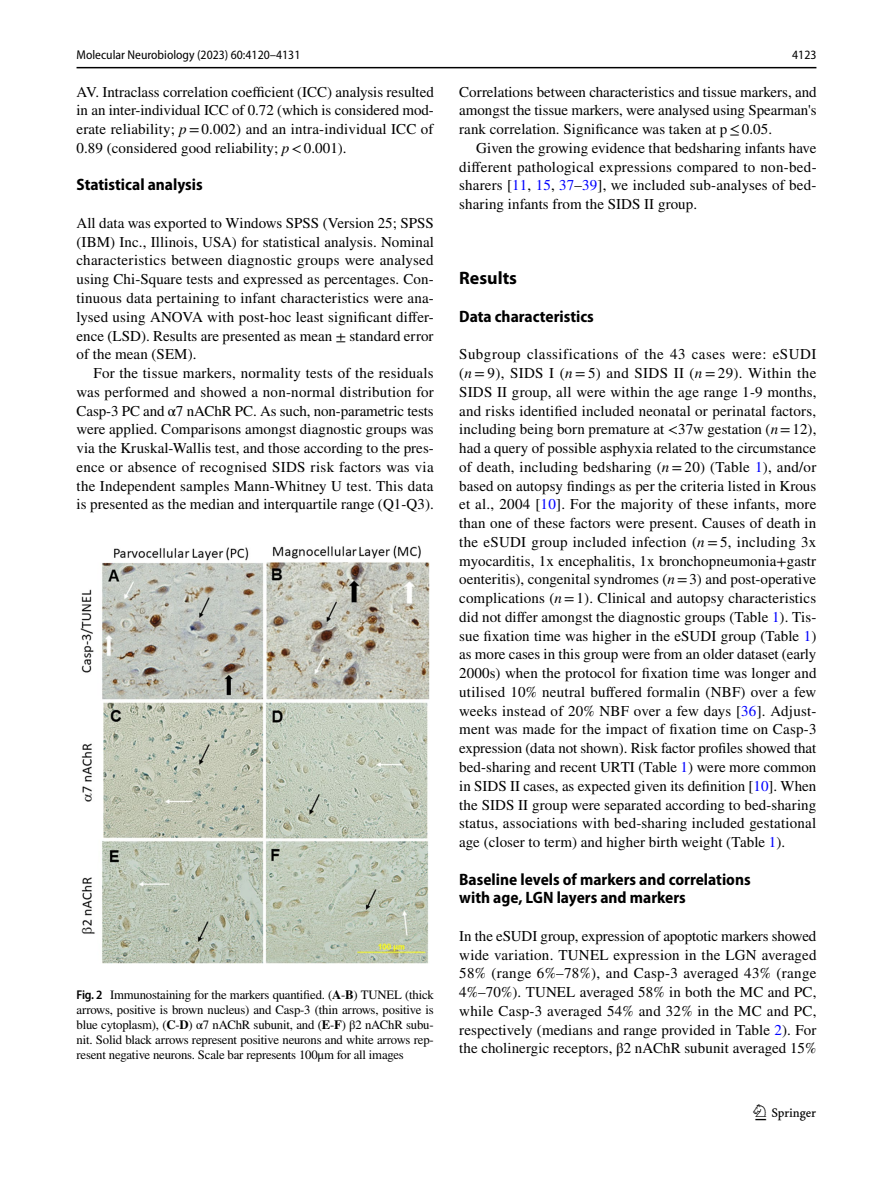
<style>
.page{position:relative;width:893px;height:1187px;background:#fff}
.page>*{position:absolute;margin:0;border:0;box-sizing:border-box;transform-origin:0 0}
.t1{font:22.5px "Springnew Regular 2";color:#000}
.t2{font:700 18px "Myriad Pro";color:#000}
.t3{font:700 semi-condensed 16.5px/18.8px "Myriad Pro";color:#000}
.t4{font:15px/18.8px "STIX";letter-spacing:.005em;color:#000;text-align:justify}
.t5{font:12.75px/15px "STIX";letter-spacing:-.015em;color:#000;text-align:justify}
.t6{font:semi-condensed 12.75px "Myriad Pro";color:#000}
.s1{font-style:italic}
.s2{font-family:"Myriad Pro";font-weight:600;font-stretch:semi-condensed}
.s3{font-weight:700}
.s4{color:#00f}
</style>
<div class="page">
<hr style="left:77px;top:67px;width:739px;height:1px;background:#000">
<img style="left:81px;top:545px;width:348px;height:418px">
<p class="t6" style="left:77px;top:48px;width:225px">Molecular Neurobiology (2023) 60:4120–4131</p>
<p class="t6" style="left:792px;top:48px;width:26px">4123</p>
<p class="t4" style="left:77px;top:83px;width:359px">AV. Intraclass correlation coefficient (ICC) analysis resulted in an inter-individual ICC of 0.72 (which is considered mod&shy;erate reliability; <span class="s1">p</span>=0.002) and an intra-individual ICC of 0.89 (considered good reliability; <span class="s1">p</span>&lt;0.001).</p>
<p class="t3" style="left:77px;top:176px;width:128px">Statistical analysis</p>
<p class="t4" style="left:77px;top:214px;width:359px">All data was exported to Windows SPSS (Version 25; SPSS (IBM) Inc., Illinois, USA) for statistical analysis. Nominal characteristics between diagnostic groups were analysed using Chi-Square tests and expressed as percentages. Con&shy;tinuous data pertaining to infant characteristics were ana&shy;lysed using ANOVA with post-hoc least significant differ&shy;ence (LSD). Results are presented as mean ± standard error of the mean (SEM).</p>
<p class="t4" style="left:77px;top:364px;width:359px;text-indent:17px">For the tissue markers, normality tests of the residuals was performed and showed a non-normal distribution for Casp-3 PC and α7 nAChR PC. As such, non-parametric tests were applied. Comparisons amongst diagnostic groups was via the Kruskal-Wallis test, and those according to the pres&shy;ence or absence of recognised SIDS risk factors was via the Independent samples Mann-Whitney U test. This data is presented as the median and interquartile range (Q1-Q3).</p>
<p class="t5" style="left:77px;top:987px;width:359px"><span class="s2">Fig. 2</span> Immunostaining for the markers quantified. (<span class="s3">A</span>-<span class="s3">B</span>) TUNEL (thick arrows, positive is brown nucleus) and Casp-3 (thin arrows, positive is blue cytoplasm), (<span class="s3">C</span>-<span class="s3">D</span>) α7 nAChR subunit, and (<span class="s3">E</span>-<span class="s3">F</span>) β2 nAChR subu&shy;nit. Solid black arrows represent positive neurons and white arrows rep&shy;resent negative neurons. Scale bar represents 100μm for all images</p>
<p class="t4" style="left:459px;top:83px;width:359px">Correlations between characteristics and tissue markers, and amongst the tissue markers, were analysed using Spearman's rank correlation. Significance was taken at p≤0.05.</p>
<p class="t4" style="left:459px;top:139px;width:359px;text-indent:17px">Given the growing evidence that bedsharing infants have different pathological expressions compared to non-bed&shy;sharers [<span class="s4">11</span>, <span class="s4">15</span>, <span class="s4">37</span>–<span class="s4">39</span>], we included sub-analyses of bed&shy;sharing infants from the SIDS II group.</p>
<p class="t2" style="left:459px;top:266px;width:59px">Results</p>
<p class="t3" style="left:459px;top:307px;width:136px">Data characteristics</p>
<p class="t4" style="left:459px;top:346px;width:359px">Subgroup classifications of the 43 cases were: eSUDI (<span class="s1">n</span>=9), SIDS I (<span class="s1">n</span> =5) and SIDS II (<span class="s1">n</span> =29). Within the SIDS II group, all were within the age range 1-9 months, and risks identified included neonatal or perinatal factors, including being born premature at &lt;37w gestation (<span class="s1">n</span>=12), had a query of possible asphyxia related to the circumstance of death, including bedsharing (<span class="s1">n</span>=20) (Table <span class="s4">1</span>), and/or based on autopsy findings as per the criteria listed in Krous et al., 2004 [<span class="s4">10</span>]. For the majority of these infants, more than one of these factors were present. Causes of death in the eSUDI group included infection (<span class="s1">n</span> =5, including 3x myocarditis, 1x encephalitis, 1x bronchopneumonia+gastr oenteritis), congenital syndromes (<span class="s1">n</span>=3) and post-operative complications (<span class="s1">n</span>=1). Clinical and autopsy characteristics did not differ amongst the diagnostic groups (Table <span class="s4">1</span>). Tis&shy;sue fixation time was higher in the eSUDI group (Table <span class="s4">1</span>) as more cases in this group were from an older dataset (early 2000s) when the protocol for fixation time was longer and utilised 10% neutral buffered formalin (NBF) over a few weeks instead of 20% NBF over a few days [<span class="s4">36</span>]. Adjust&shy;ment was made for the impact of fixation time on Casp-3 expression (data not shown). Risk factor profiles showed that bed-sharing and recent URTI (Table <span class="s4">1</span>) were more common in SIDS II cases, as expected given its definition [<span class="s4">10</span>]. When the SIDS II group were separated according to bed-sharing status, associations with bed-sharing included gestational age (closer to term) and higher birth weight (Table <span class="s4">1</span>).</p>
<p class="t3" style="left:459px;top:869px;width:293px">Baseline levels of markers and correlations with age, LGN layers and markers</p>
<p class="t4" style="left:459px;top:927px;width:359px">In the eSUDI group, expression of apoptotic markers showed wide variation. TUNEL expression in the LGN averaged 58% (range 6%–78%), and Casp-3 averaged 43% (range 4%–70%). TUNEL averaged 58% in both the MC and PC, while Casp-3 averaged 54% and 32% in the MC and PC, respectively (medians and range provided in Table <span class="s4">2</span>). For the cholinergic receptors, β2 nAChR subunit averaged 15%</p>
<h1 class="t1" style="left:755px;top:1104px;width:62px">1 3</h1>
</div>
